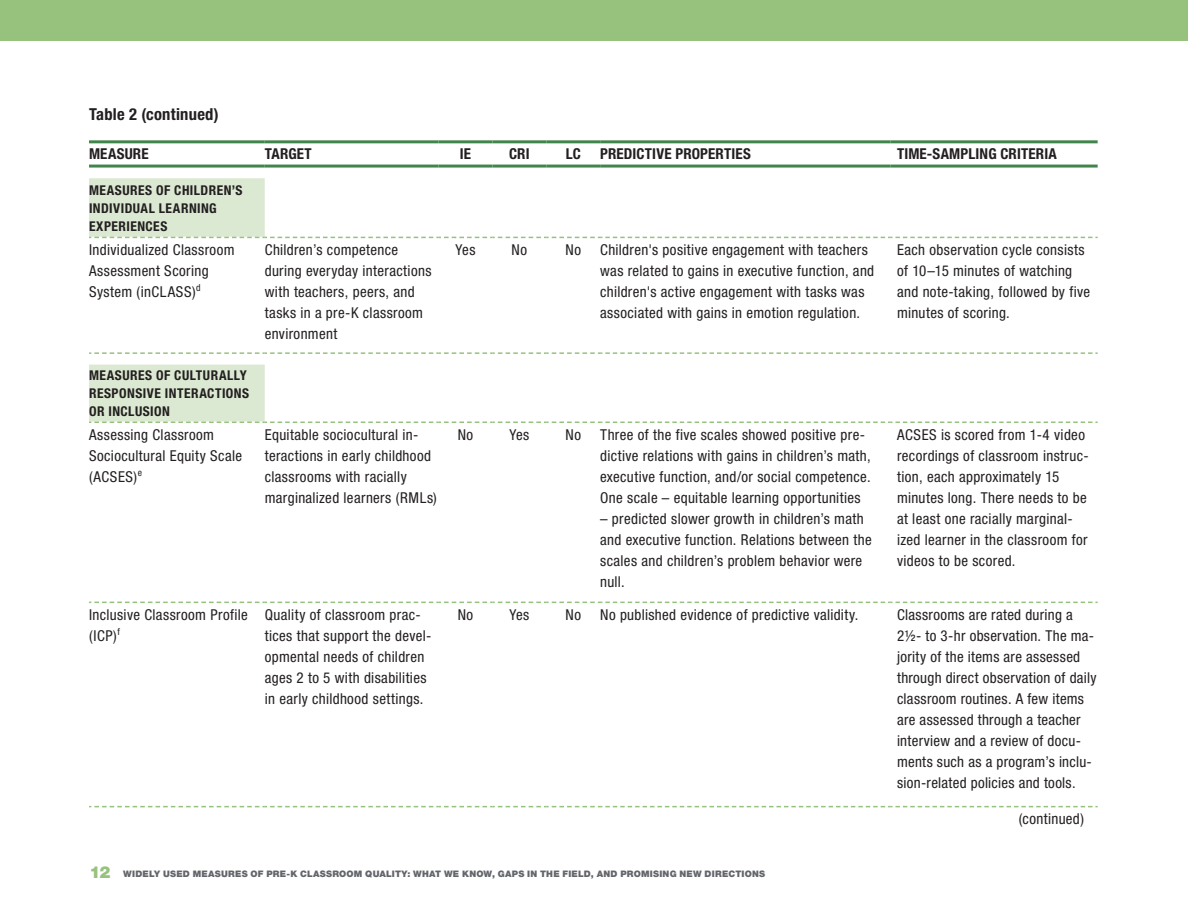
<style>
.page{position:relative;width:1188px;height:918px;background:#fff}
.page>*{position:absolute;margin:0;border:0;box-sizing:border-box;transform-origin:0 0}
.Table_-_Title{font:700 condensed 16.5px "Helvetica Neue LT Std";letter-spacing:.015em;color:#231f20}
.Table_-_Row_Text{font:condensed 15px/21px "Helvetica Neue LT Std";letter-spacing:.025em;color:#231f20}
.Table_-_Column_Heads{font:700 condensed 15px "Helvetica Neue LT Std";letter-spacing:.01em;color:#231f20}
.Table_-_Row_Subheads{font:700 condensed 13.5px/18px "Helvetica Neue LT Std";letter-spacing:.035em;color:#231f20}
.t1{font:900 9px "Helvetica Neue LT Std";letter-spacing:.025em;color:#62656a}
.s1{font-size:16.5px;color:#97c27e}
</style>
<div class="page">
<div style="left:0;top:0;width:1188px;height:40px;background:#97c27e"></div>
<hr style="left:89px;top:140px;width:176px;height:3px;background:#40854b">
<hr style="left:265px;top:140px;width:174px;height:3px;background:#40854b">
<hr style="left:439px;top:140px;width:53px;height:3px;background:#40854b">
<hr style="left:492px;top:140px;width:54px;height:3px;background:#40854b">
<hr style="left:546px;top:140px;width:54px;height:3px;background:#40854b">
<hr style="left:600px;top:140px;width:290px;height:3px;background:#40854b">
<hr style="left:890px;top:140px;width:208px;height:3px;background:#40854b">
<hr style="left:89px;top:165px;width:176px;height:3px;background:#40854b">
<hr style="left:265px;top:165px;width:174px;height:3px;background:#40854b">
<hr style="left:439px;top:165px;width:53px;height:3px;background:#40854b">
<hr style="left:492px;top:165px;width:54px;height:3px;background:#40854b">
<hr style="left:546px;top:165px;width:54px;height:3px;background:#40854b">
<hr style="left:600px;top:165px;width:290px;height:3px;background:#40854b">
<hr style="left:890px;top:165px;width:208px;height:3px;background:#40854b">
<svg style="left:89px;top:806px;width:1009px;height:1px"></svg>
<svg style="left:89px;top:602px;width:1009px;height:1px"></svg>
<svg style="left:89px;top:178px;width:1009px;height:245px"></svg>
<p class="Table_-_Title" style="left:89px;top:104px;width:131px">Table 2 (continued)</p>
<p class="Table_-_Column_Heads" style="left:89px;top:145px;width:61px">MEASURE</p>
<p class="Table_-_Column_Heads" style="left:265px;top:145px;width:48px">TARGET</p>
<p class="Table_-_Column_Heads" style="left:460px;top:145px;width:13px">IE</p>
<p class="Table_-_Column_Heads" style="left:509px;top:145px;width:22px">CRI</p>
<p class="Table_-_Column_Heads" style="left:566px;top:145px;width:17px">LC</p>
<p class="Table_-_Column_Heads" style="left:600px;top:145px;width:152px">PREDICTIVE PROPERTIES</p>
<p class="Table_-_Column_Heads" style="left:897px;top:145px;width:161px">TIME-SAMPLING CRITERIA</p>
<p class="Table_-_Row_Subheads" style="left:89px;top:181px;width:155px">MEASURES OF CHILDREN’S<br>INDIVIDUAL LEARNING<br>EXPERIENCES</p>
<p class="Table_-_Row_Text" style="left:89px;top:239px;width:147px">Individualized Classroom<br>Assessment Scoring<br>System (inCLASS)<sup>d</sup></p>
<p class="Table_-_Row_Text" style="left:265px;top:239px;width:168px">Children’s competence during everyday interactions with teachers, peers, and tasks in a pre-K classroom environment</p>
<p class="Table_-_Row_Text" style="left:456px;top:239px;width:21px">Yes</p>
<p class="Table_-_Row_Text" style="left:512px;top:239px;width:17px">No</p>
<p class="Table_-_Row_Text" style="left:565px;top:239px;width:17px">No</p>
<p class="Table_-_Row_Text" style="left:600px;top:239px;width:276px">Children's positive engagement with teachers was related to gains in executive function, and children's active engagement with tasks was associated with gains in emotion regulation.</p>
<p class="Table_-_Row_Text" style="left:897px;top:239px;width:195px">Each observation cycle consists of 10–15 minutes of watching and note-taking, followed by five minutes of scoring.</p>
<p class="Table_-_Row_Subheads" style="left:89px;top:366px;width:162px">MEASURES OF CULTURALLY<br>RESPONSIVE INTERACTIONS<br>OR INCLUSION</p>
<p class="Table_-_Row_Text" style="left:89px;top:424px;width:155px">Assessing Classroom<br>Sociocultural Equity Scale (ACSES)<sup>e</sup></p>
<p class="Table_-_Row_Text" style="left:265px;top:424px;width:174px">Equitable sociocultural in&shy;teractions in early childhood classrooms with racially marginalized learners (RMLs)</p>
<p class="Table_-_Row_Text" style="left:458px;top:424px;width:17px">No</p>
<p class="Table_-_Row_Text" style="left:509px;top:424px;width:21px">Yes</p>
<p class="Table_-_Row_Text" style="left:565px;top:424px;width:17px">No</p>
<p class="Table_-_Row_Text" style="left:600px;top:424px;width:272px">Three of the five scales showed positive pre&shy;dictive relations with gains in children’s math, executive function, and/or social competence.<br>One scale – equitable learning opportunities</p>
<p class="Table_-_Row_Text" style="left:600px;top:508px;width:273px">– predicted slower growth in children’s math and executive function. Relations between the scales and children’s problem behavior were null.</p>
<p class="Table_-_Row_Text" style="left:897px;top:424px;width:193px">ACSES is scored from 1-4 video recordings of classroom instruc&shy;tion, each approximately 15 minutes long. There needs to be at least one racially marginal&shy;ized learner in the classroom for videos to be scored.</p>
<p class="Table_-_Row_Text" style="left:89px;top:604px;width:160px">Inclusive Classroom Profile (ICP)<sup>f</sup></p>
<p class="Table_-_Row_Text" style="left:265px;top:604px;width:168px">Quality of classroom prac&shy;tices that support the devel&shy;opmental needs of children ages 2 to 5 with disabilities in early childhood settings.</p>
<p class="Table_-_Row_Text" style="left:458px;top:604px;width:17px">No</p>
<p class="Table_-_Row_Text" style="left:509px;top:604px;width:21px">Yes</p>
<p class="Table_-_Row_Text" style="left:565px;top:604px;width:17px">No</p>
<p class="Table_-_Row_Text" style="left:600px;top:604px;width:260px">No published evidence of predictive validity.</p>
<p class="Table_-_Row_Text" style="left:897px;top:604px;width:201px">Classrooms are rated during a<br>2½- to 3-hr observation. The ma&shy;jority of the items are assessed through direct observation of daily classroom routines. A few items are assessed through a teacher interview and a review of docu&shy;ments such as a program’s inclu&shy;sion-related policies and tools.</p>
<p class="Table_-_Row_Text" style="left:1019px;top:808px;width:67px">(continued)</p>
<p class="t1" style="left:89px;top:869px;width:677px"><span class="s1">12</span> WIDELY USED MEASURES OF PRE-K CLASSROOM QUALITY: WHAT WE KNOW, GAPS IN THE FIELD, AND PROMISING NEW DIRECTIONS</p>
</div>
